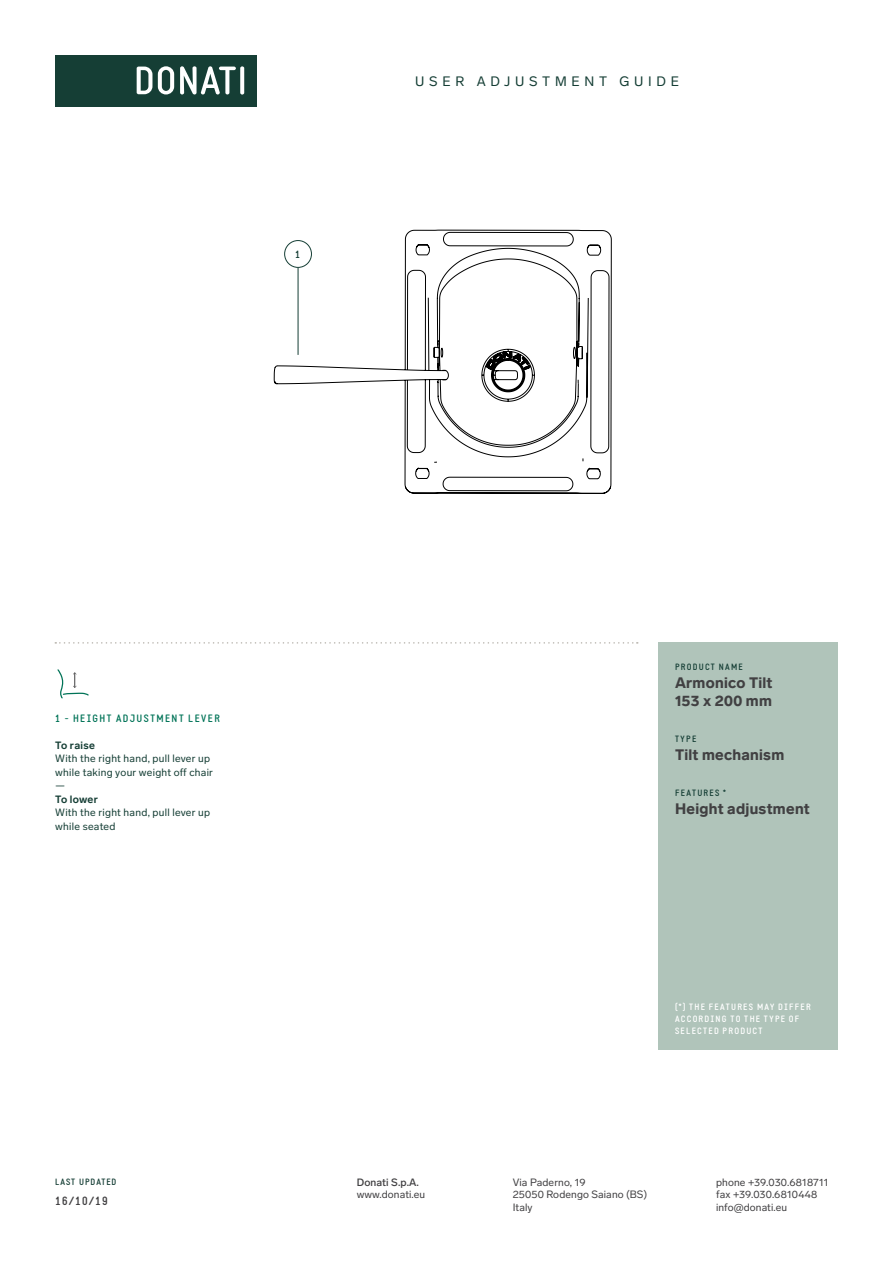
<style>
.page{position:relative;width:893px;height:1263px;background:#fff}
.page>*{position:absolute;margin:0;border:0;box-sizing:border-box;transform-origin:0 0}
.t1{font:900 15px/18px "Lab Grotesque";letter-spacing:.02em;color:#414042}
.t2{font:13.5px "Lab Grotesque";letter-spacing:.35em;color:#153e35}
.t3{font:700 12px "Static";color:#414042}
.t4{font:10.5px/12.6px "Lab Grotesque";letter-spacing:.01em;color:#414042}
.t5{font:10.5px/13.5px "Lab Grotesque";letter-spacing:.025em;color:#153e35}
.t6{font:700 10.5px "Static";letter-spacing:.135em;color:#007357}
.t7{font:700 10.5px "Lab Grotesque";letter-spacing:.025em;color:#153e35}
.t8{font:500 10.5px "Lab Grotesque";letter-spacing:.01em;color:#414042}
.t9{font:700 10.5px "Static";color:#153e35}
.t10{font:700 9px/12px "Static";letter-spacing:.135em;color:#fff}
.t11{font:700 9px "Static";letter-spacing:.125em;color:#153e35}
.t12{font:700 9px "Static";letter-spacing:.1em;color:#153e35}
.t13{font:700 9px "Static";letter-spacing:.145em;color:#153e35}
</style>
<div class="page">
<div style="left:658px;top:642px;width:180px;height:407px;background:#b0c4ba"></div>
<svg style="left:55px;top:642px;width:583px;height:2px"></svg>
<svg style="left:57px;top:669px;width:32px;height:30px"></svg>
<svg style="left:274px;top:230px;width:338px;height:264px"></svg>
<hr style="left:298px;top:268px;width:1px;height:87px;background:#153e35">
<div style="left:284px;top:240px;width:28px;height:28px;border:1px solid #153e35;border-radius:50%"></div>
<div style="left:55px;top:55px;width:202px;height:51px;background:#153e35"></div>
<svg style="left:137px;top:66px;width:107px;height:29px"></svg>
<p class="t9" style="left:295px;top:248px;width:6px">1</p>
<p class="t2" style="left:415px;top:73px;width:265px">USER ADJUSTMENT GUIDE</p>
<p class="t6" style="left:55px;top:712px;width:166px">1 - HEIGHT ADJUSTMENT LEVER</p>
<p class="t7" style="left:55px;top:739px;width:41px">To raise</p>
<p class="t5" style="left:55px;top:752px;width:159px">With the right hand, pull lever up while taking your weight off chair —</p>
<p class="t7" style="left:55px;top:793px;width:44px">To lower</p>
<p class="t5" style="left:55px;top:806px;width:156px">With the right hand, pull lever up while seated</p>
<p class="t12" style="left:55px;top:1176px;width:63px">LAST UPDATED</p>
<p class="t3" style="left:55px;top:1193px;width:54px">16/10/19</p>
<p class="t8" style="left:357px;top:1176px;width:64px">Donati S.p.A.</p>
<p class="t4" style="left:357px;top:1188px;width:70px">www.donati.eu</p>
<p class="t11" style="left:675px;top:662px;width:69px">PRODUCT NAME</p>
<h1 class="t1" style="left:675px;top:674px;width:99px">Armonico Tilt<br>153 x 200 mm</h1>
<p class="t11" style="left:675px;top:734px;width:23px">TYPE</p>
<h1 class="t1" style="left:675px;top:746px;width:111px">Tilt mechanism</h1>
<p class="t13" style="left:675px;top:788px;width:53px">FEATURES *</p>
<h1 class="t1" style="left:675px;top:800px;width:136px">Height adjustment</h1>
<p class="t10" style="left:675px;top:1000px;width:137px">(*) THE FEATURES MAY DIFFER<br>ACCORDING TO THE TYPE OF<br>SELECTED PRODUCT</p>
<p class="t4" style="left:513px;top:1176px;width:136px">Via Paderno, 19<br>25050 Rodengo Saiano (BS)<br>Italy</p>
<p class="t4" style="left:716px;top:1176px;width:114px">phone +39.030.6818711 fax +39.030.6810448 info@donati.eu</p>
</div>
